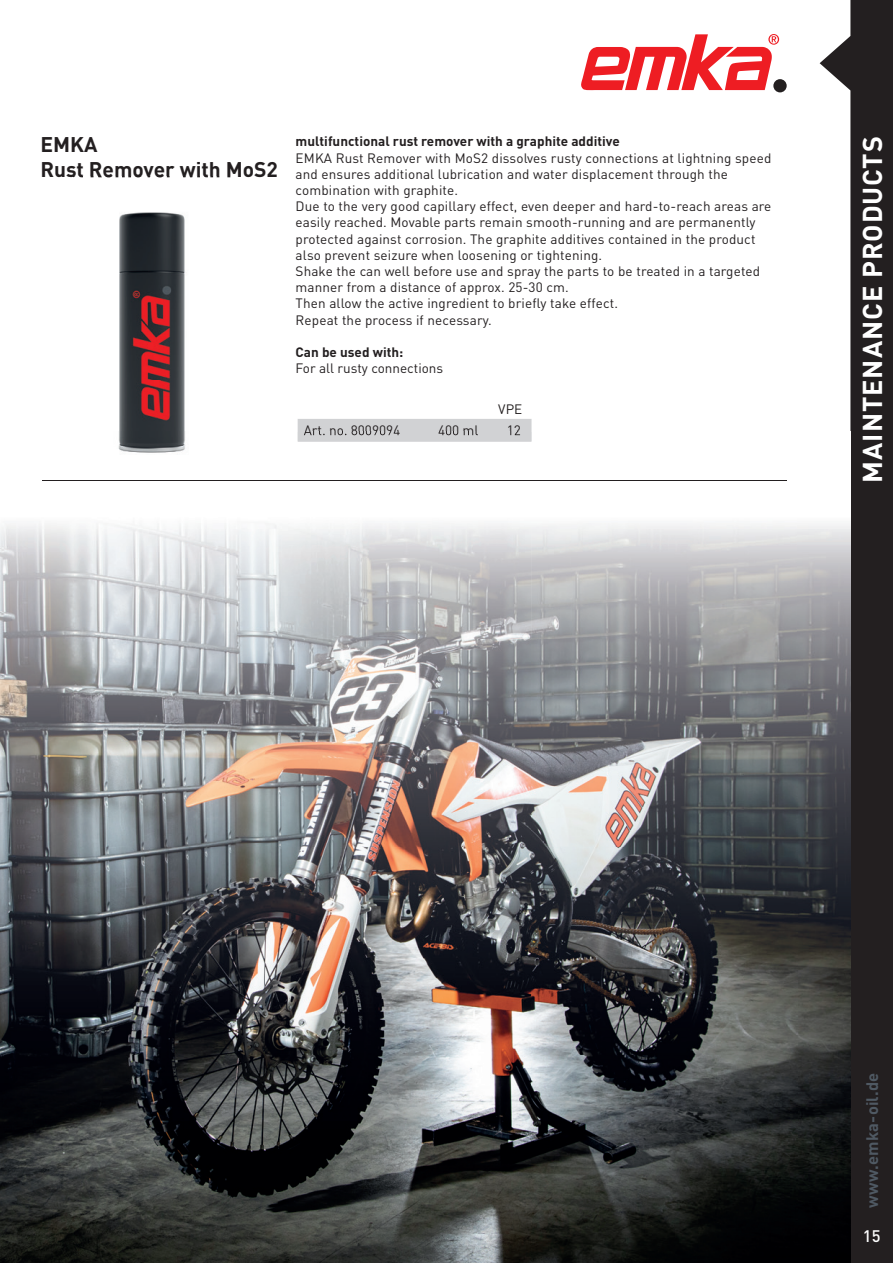
<style>
.page{position:relative;width:893px;height:1263px;background:#fff}
.page>*{position:absolute;margin:0;border:0;box-sizing:border-box;transform-origin:0 0}
.t1{font:700 27px "DIN Pro";letter-spacing:.035em;color:#fff}
.t2{font:700 21px/25.2px "DIN Pro";color:#231f20}
.t3{font:700 16.5px "DIN Pro";letter-spacing:.01em;color:#4f5963}
.t4{font:500 16.5px "DIN Pro";color:#fff}
.t5{font:13.5px/16.2px "DIN Pro";letter-spacing:.01em;color:#231f20}
.t6{font:700 13.5px "DIN Pro";color:#231f20}
</style>
<div class="page">
<svg style="left:820px;top:0;width:73px;height:1263px;fill:#231f20"></svg>
<svg style="left:581px;top:34px;width:198px;height:57px"></svg>
<div style="left:773px;top:79px;width:14px;height:13px;background:#231f20;border-radius:50%"></div>
<img style="left:74px;top:176px;width:157px;height:256px">
<img style="left:0;top:432px;width:850px;height:831px">
<img style="left:378px;top:1234px;width:137px;height:10px">
<svg style="left:298px;top:419px;width:233px;height:23px"></svg>
<img style="left:43px;top:480px;width:744px;height:1px">
<h2 class="t2" style="left:40px;top:131px;width:239px">EMKA<br>Rust Remover with MoS2</h2>
<p class="t6" style="left:296px;top:133px;width:326px">multifunctional rust remover with a graphite additive</p>
<p class="t5" style="left:296px;top:149px;width:477px">EMKA Rust Remover with MoS2 dissolves rusty connections at lightning speed and ensures additional lubrication and water displacement through the combination with graphite.<br>Due to the very good capillary effect, even deeper and hard-to-reach areas are easily reached. Movable parts remain smooth-running and are permanently protected against corrosion. The graphite additives contained in the product also prevent seizure when loosening or tightening.<br>Shake the can well before use and spray the parts to be treated in a targeted manner from a distance of approx. 25-30 cm.<br>Then allow the active ingredient to briefly take effect.<br>Repeat the process if necessary.</p>
<p class="t6" style="left:296px;top:343px;width:109px">Can be used with:</p>
<p class="t5" style="left:296px;top:360px;width:149px">For all rusty connections</p>
<p class="t5" style="left:498px;top:401px;width:25px">VPE</p>
<p class="t5" style="left:304px;top:422px;width:98px">Art. no. 8009094</p>
<p class="t5" style="left:438px;top:422px;width:42px">400 ml</p>
<p class="t5" style="left:507px;top:422px;width:16px">12</p>
<h1 class="t1" style="left:854px;top:483px;width:348px;rotate:-90deg">MAINTENANCE PRODUCTS</h1>
<p class="t3" style="left:861px;top:1208px;width:137px;rotate:-90deg">www.emka-oil.de</p>
<p class="t4" style="left:863px;top:1225px;width:19px">15</p>
</div>
